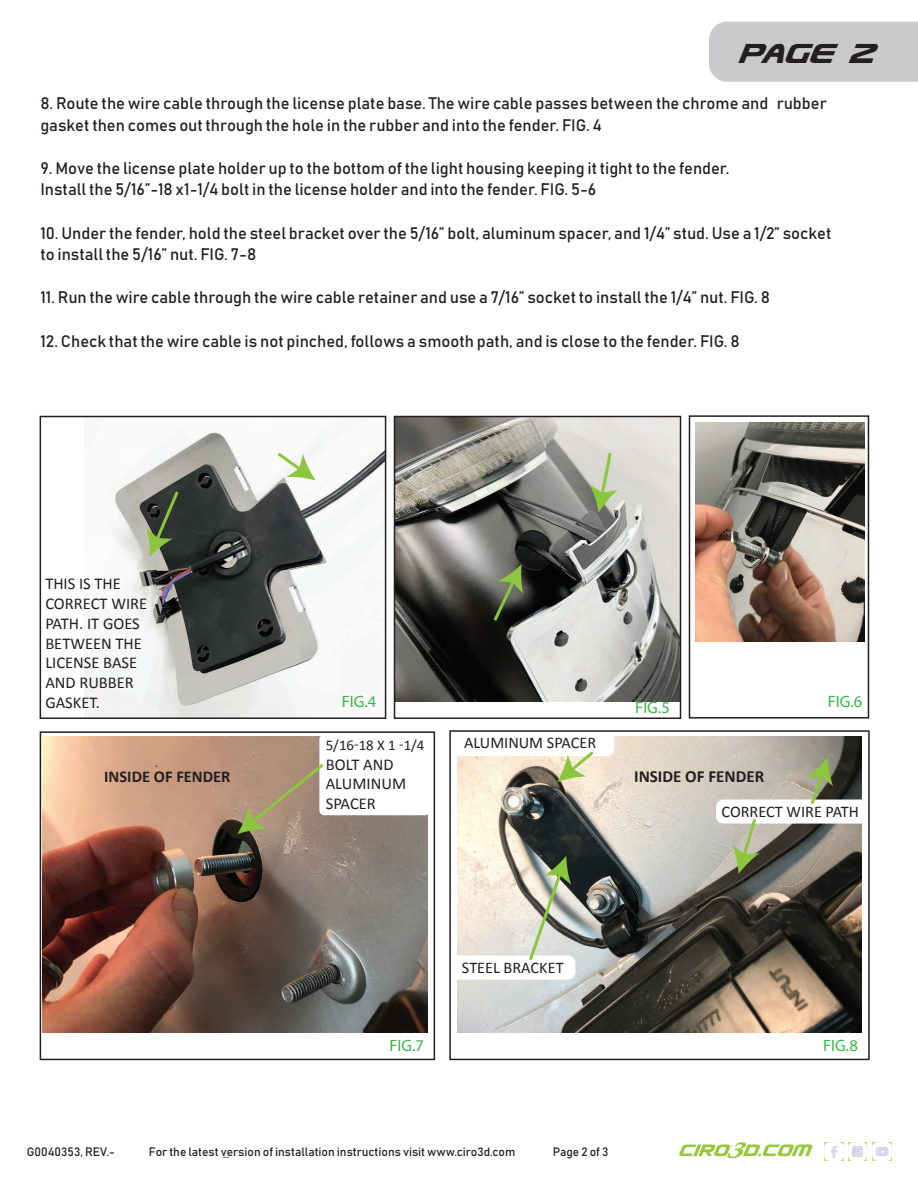
<style>
.page{position:relative;width:918px;height:1188px;background:#fff}
.page>*{position:absolute;margin:0;border:0;box-sizing:border-box;transform-origin:0 0}
.t1{font:italic 33px "Usuzi";color:#231f20}
.t2{font:700 16.95px "Calibri";color:#231f20}
.t3{font:16.5px/21.6px "Bahnschrift";color:#231f20}
.t4{font:16.5px/19.8px "Calibri";color:#231f20}
.t5{font:16.5px "Myriad Pro";color:#3ab54a}
.t6{font:700 16.5px "Calibri";color:#231f20}
.t7{font:16.2px "Calibri";color:#231f20}
.t8{font:14.85px "Calibri";color:#231f20}
.t9{font:12px "Bahnschrift";color:#231f20}
.t10{font:12px "Myriad Pro";color:#231f20}
.s1{color:#211e1e}
</style>
<div class="page">
<img style="left:872px;top:1142px;width:19px;height:19px">
<img style="left:848px;top:1142px;width:19px;height:19px">
<img style="left:825px;top:1142px;width:19px;height:19px">
<svg style="left:679px;top:1142px;width:133px;height:16px"></svg>
<img style="left:397px;top:419px;width:281px;height:283px">
<img style="left:85px;top:431px;width:298px;height:285px">
<div style="left:40px;top:731px;width:395px;height:329px;border:2px solid #231f20"></div>
<img style="left:458px;top:737px;width:404px;height:296px">
<svg style="left:274px;top:450px;width:42px;height:30px"></svg>
<div style="left:40px;top:416px;width:346px;height:303px;border:2px solid #231f20"></div>
<svg style="left:147px;top:489px;width:34px;height:68px;background:#4b583f"></svg>
<svg style="left:590px;top:450px;width:28px;height:63px;background:#bbc7a7"></svg>
<div style="left:394px;top:416px;width:287px;height:303px;border:2px solid #231f20"></div>
<svg style="left:491px;top:564px;width:32px;height:60px;background:#566246"></svg>
<img style="left:696px;top:423px;width:169px;height:218px">
<div style="left:689px;top:415px;width:180px;height:304px;border:2px solid #231f20"></div>
<img style="left:43px;top:737px;width:384px;height:296px">
<div style="left:319px;top:735px;width:111px;height:80px;background:#fff;border-radius:5px"></div>
<svg style="left:237px;top:761px;width:90px;height:73px;background:#ad987d"></svg>
<div style="left:449px;top:730px;width:421px;height:330px;border:2px solid #231f20"></div>
<div style="left:716px;top:800px;width:152px;height:24px;background:#fff;border-radius:7px"></div>
<svg style="left:732px;top:819px;width:28px;height:55px;background:#a0a984"></svg>
<svg style="left:806px;top:757px;width:27px;height:47px"></svg>
<div style="left:451px;top:956px;width:124px;height:24px;background:#fff;border-radius:7px"></div>
<svg style="left:527px;top:856px;width:44px;height:104px;background:#b1b8a4"></svg>
<div style="left:451px;top:732px;width:163px;height:24px;background:#fff;border-radius:7px"></div>
<svg style="left:557px;top:751px;width:39px;height:31px"></svg>
<div style="left:709px;top:22px;width:209px;height:60px;background:#cacacd"></div>
<h1 class="t1" style="left:739px;top:36px;width:137px">Page 2</h1>
<p class="t3" style="left:40px;top:92px;width:788px">8. Route the wire cable through the license plate base. The wire cable passes between the chrome and rubber gasket then comes out through the hole in the rubber and into the fender. FIG. 4</p>
<p class="t3" style="left:40px;top:157px;width:691px">9. Move the license plate holder up to the bottom of the light housing keeping it tight to the fender.<br>Install the 5/16”-18 x1-1/4 bolt in the license holder and into the fender. FIG. 5-6</p>
<p class="t3" style="left:40px;top:222px;width:793px">10. Under the fender, hold the steel bracket over the 5/16” bolt, aluminum spacer, and 1/4” stud. Use a 1/2” socket to install the 5/16” nut. FIG. 7-8</p>
<p class="t3" style="left:40px;top:287px;width:731px">11. Run the wire cable through the wire cable retainer and use a 7/16” socket to install the 1/4” nut. FIG. 8</p>
<p class="t3" style="left:40px;top:330px;width:701px">12. Check that the wire cable is not pinched, follows a smooth path, and is close to the fender. FIG. 8</p>
<p class="t4" style="left:45px;top:573px;width:103px">THIS IS THE<br>CORRECT WIRE<br>PATH. IT GOES<br>BETWEEN THE<br>LICENSE BASE<br>AND RUBBER<br>GASKET.</p>
<p class="t6" style="left:104px;top:765px;width:128px">INSIDE OF FENDER</p>
<p class="t5" style="left:342px;top:691px;width:36px">FIG.4</p>
<p class="t8" style="left:326px;top:735px;width:100px">5/16-18 X 1 -1/4</p>
<p class="t4" style="left:326px;top:754px;width:82px">BOLT AND<br>ALUMINUM<br>SPACER</p>
<p class="t7" style="left:464px;top:732px;width:134px">ALUMINUM SPACER</p>
<p class="t5" style="left:635px;top:697px;width:36px">FIG.5</p>
<p class="t2" style="left:634px;top:764px;width:132px">INSIDE OF FENDER</p>
<p class="t5" style="left:828px;top:691px;width:36px">FIG.6</p>
<p class="t7" style="left:722px;top:800px;width:139px">CORRECT WIRE PATH</p>
<p class="t7" style="left:462px;top:956px;width:103px">STEEL BRACKET</p>
<p class="t5" style="left:389px;top:1036px;width:36px">FIG.7</p>
<p class="t5" style="left:823px;top:1036px;width:36px">FIG.8</p>
<p class="t9" style="left:27px;top:1145px;width:90px">G0040353, REV.-</p>
<p class="t9" style="left:149px;top:1145px;width:368px">For the latest version of installation instructions visit www.<span class="s1">ciro3d</span>.com</p>
<p class="t10" style="left:223px;top:1145px;width:7px">_</p>
<p class="t9" style="left:553px;top:1145px;width:57px">Page 2 of 3</p>
</div>
